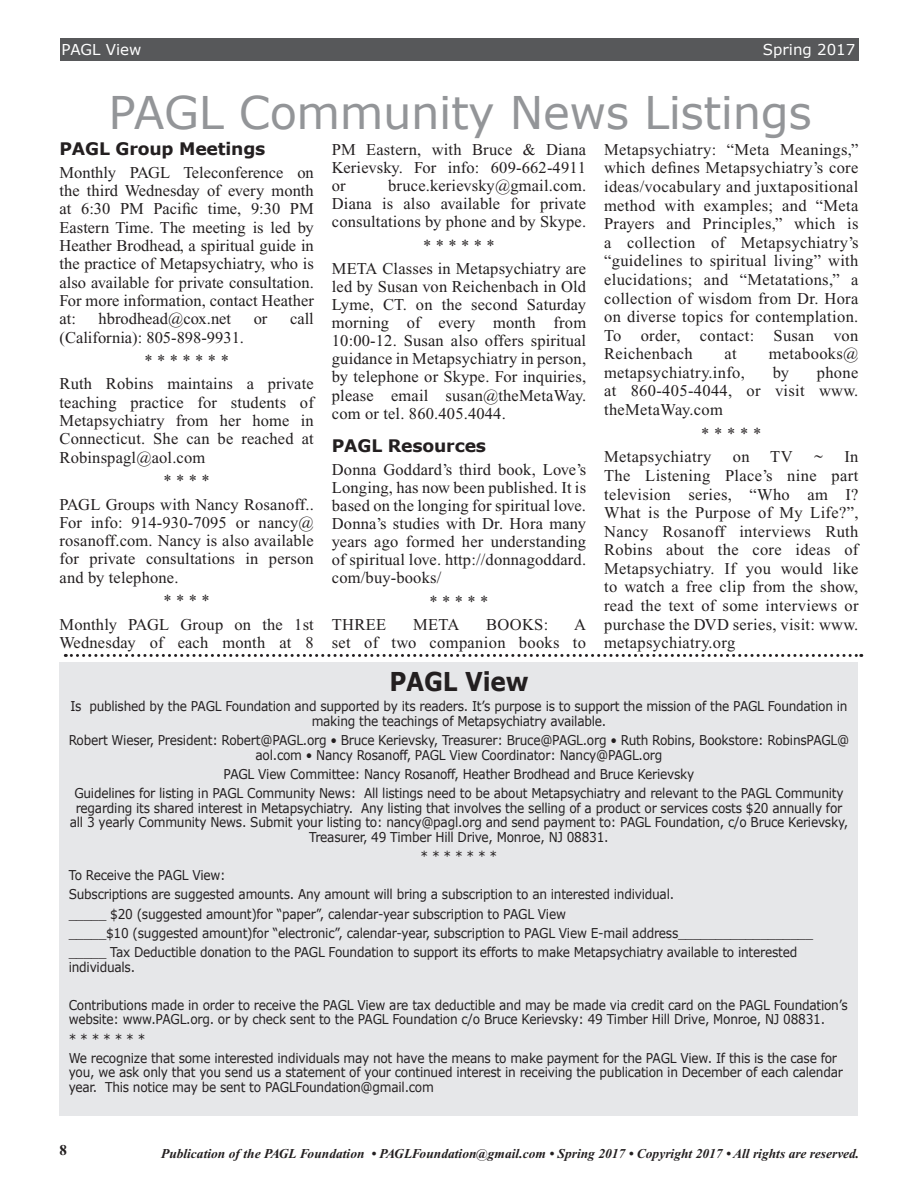
<style>
.page{position:relative;width:918px;height:1188px;background:#fff}
.page>*{position:absolute;margin:0;border:0;box-sizing:border-box;transform-origin:0 0}
.t1{font:45px "Verdana";letter-spacing:-.01em;color:#939598}
.t2{font:700 25.95px "Verdana";letter-spacing:-.01em;color:#231f20;scale:.9 1}
.t3{font:700 17.25px "Verdana";letter-spacing:-.01em;color:#231f20}
.t4{font:16.5px/18.6px "Times New Roman";letter-spacing:.01em;color:#231f20;text-align:justify}
.t5{font:15px "Verdana";color:#fff}
.t6{font:700 15px "Times New Roman";color:#231f20}
.t7{font:13.5px/14.5px "Verdana";letter-spacing:-.02em;color:#231f20;text-align:center;scale:.9 1}
.t8{font:italic 700 13.5px "Times New Roman";color:#231f20}
</style>
<div class="page">
<div style="left:60px;top:38px;width:798px;height:23px;background:#57585a"></div>
<div style="left:60px;top:662px;width:798px;height:454px;background:#e6e7e9"></div>
<svg style="left:65px;top:654px;width:797px;height:3px"></svg>
<p class="t5" style="left:62px;top:40px;width:81px">PAGL View</p>
<p class="t5" style="left:763px;top:40px;width:94px">Spring 2017</p>
<h1 class="t1" style="left:108px;top:84px;width:705px">PAGL Community News Listings</h1>
<p class="t3" style="left:60px;top:138px;width:208px">PAGL Group Meetings</p>
<p class="t4" style="left:60px;top:163px;width:256px">Monthly PAGL Teleconference on the third Wednesday of every month at 6:30 PM Pacific time, 9:30 PM Eastern Time. The meeting is led by Heather Brodhead, a spiritual guide in the practice of Metapsychiatry, who is also available for private consultation.<br>For more information, contact Heather at:</p>
<p class="t4" style="left:99px;top:310px;width:134px">hbrodhead@cox.net</p>
<p class="t4" style="left:254px;top:310px;width:15px">or</p>
<p class="t4" style="left:290px;top:310px;width:25px">call</p>
<p class="t4" style="left:60px;top:328px;width:186px">(California): 805-898-9931.</p>
<p class="t4" style="left:144px;top:351px;width:86px">* * * * * * *</p>
<p class="t4" style="left:60px;top:375px;width:256px">Ruth Robins maintains a private</p>
<p class="t4" style="left:60px;top:393px;width:256px">teaching practice for students of Metapsychiatry from her home in Connecticut. She can be reached at Robinspagl@aol.com</p>
<p class="t4" style="left:60px;top:469px;width:256px;line-height:23.4px;text-align:center">* * * *<br>PAGL Groups with Nancy Rosanoff..</p>
<p class="t4" style="left:60px;top:513px;width:256px">For info: 914-930-7095 or nancy@ rosanoff.com. Nancy is also available for private consultations in person and by telephone.</p>
<p class="t4" style="left:60px;top:589px;width:256px;line-height:23.4px;text-align:center">* * * *<br>Monthly PAGL Group on the 1st</p>
<p class="t4" style="left:60px;top:633px;width:256px">Wednesday of each month at 8</p>
<p class="t4" style="left:332px;top:140px;width:256px;line-height:18.1px">PM Eastern, with Bruce &amp; Diana Kerievsky. For info: 609-662-4911 or</p>
<p class="t4" style="left:332px;top:177px;width:256px;line-height:18.1px;text-indent:56px">bruce.kerievsky@gmail.com.<br>Diana is also available for private consultations by phone and by Skype.</p>
<p class="t4" style="left:332px;top:233px;width:256px;line-height:23.2px;text-align:center">* * * * * *<br>META Classes in Metapsychiatry are</p>
<p class="t4" style="left:332px;top:277px;width:256px;line-height:18.1px">led by Susan von Reichenbach in Old Lyme, CT. on the second Saturday morning of every month from 10:00-12. Susan also offers spiritual guidance in Metapsychiatry in person, by telephone or Skype. For inquiries, please email susan@theMetaWay. com or tel. 860.405.4044.</p>
<p class="t3" style="left:332px;top:435px;width:156px">PAGL Resources</p>
<p class="t4" style="left:332px;top:460px;width:256px;line-height:18.1px">Donna Goddard’s third book, Love’s Longing, has now been published. It is based on the longing for spiritual love.<br>Donna’s studies with Dr. Hora many years ago formed her understanding of spiritual love. http://donnagoddard. com/buy-books/</p>
<p class="t4" style="left:429px;top:592px;width:61px">* * * * *</p>
<p class="t4" style="left:332px;top:615px;width:56px">THREE</p>
<p class="t4" style="left:413px;top:615px;width:48px">META</p>
<p class="t4" style="left:486px;top:615px;width:64px">BOOKS:</p>
<p class="t4" style="left:332px;top:615px;width:256px;line-height:18.1px;text-align:right">A<br>set of two companion books to</p>
<p class="t4" style="left:604px;top:140px;width:256px">Metapsychiatry: “Meta Meanings,” which defines Metapsychiatry’s core ideas/vocabulary and juxtapositional method with examples; and “Meta Prayers and Principles,” which is a collection of Metapsychiatry’s “guidelines to spiritual living” with elucidations; and “Metatations,” a collection of wisdom from Dr. Hora on diverse topics for contemplation.<br>To order, contact: Susan von Reichenbach</p>
<p class="t4" style="left:725px;top:345px;width:14px">at</p>
<p class="t4" style="left:769px;top:345px;width:91px">metabooks@</p>
<p class="t4" style="left:604px;top:363px;width:142px">metapsychiatry.info,</p>
<p class="t4" style="left:773px;top:363px;width:18px">by</p>
<p class="t4" style="left:604px;top:363px;width:256px;text-indent:213px">phone at 860-405-4044, or visit www. theMetaWay.com</p>
<p class="t4" style="left:604px;top:421px;width:159px;line-height:23.7px;text-indent:97px">* * * * *<br>Metapsychiatry</p>
<p class="t4" style="left:604px;top:448px;width:256px;text-indent:240px">In The Listening Place’s nine part television series, “Who am I?<br>What is the Purpose of My Life?”, Nancy Rosanoff interviews Ruth Robins about the core ideas of Metapsychiatry. If you would like to watch a free clip from the show, read the text of some interviews or purchase the DVD series, visit: www. metapsychiatry.org</p>
<p class="t4" style="left:733px;top:448px;width:61px">on TV</p>
<p class="t4" style="left:814px;top:448px;width:10px">~</p>
<h2 class="t2" style="left:389px;top:665px;width:156px">PAGL View</h2>
<p class="t7" style="left:70px;top:699px;width:865px">Is published by the PAGL Foundation and supported by its readers. It’s purpose is to support the mission of the PAGL Foundation in making the teachings of Metapsychiatry available.</p>
<p class="t7" style="left:69px;top:733px;width:869px">Robert Wieser, President: Robert@PAGL.org • Bruce Kerievsky, Treasurer: Bruce@PAGL.org • Ruth Robins, Bookstore: RobinsPAGL@ aol.com • Nancy Rosanoff, PAGL View Coordinator: Nancy@PAGL.org</p>
<p class="t7" style="left:74px;top:764px;width:856px;line-height:19.2px">PAGL View Committee: Nancy Rosanoff, Heather Brodhead and Bruce Kerievsky<br>Guidelines for listing in PAGL Community News: All listings need to be about Metapsychiatry and relevant to the PAGL Community</p>
<p class="t7" style="left:70px;top:800px;width:866px">regarding its shared interest in Metapsychiatry. Any listing that involves the selling of a product or services costs $20 annually for all 3 yearly Community News. Submit your listing to: nancy@pagl.org and send payment to: PAGL Foundation, c/o Bruce Kerievsky,<br>Treasurer, 49 Timber Hill Drive, Monroe, NJ 08831.</p>
<p class="t7" style="left:421px;top:848px;width:87px">* * * * * * *</p>
<p class="t7" style="left:69px;top:865px;width:829px;line-height:19.2px;text-align:left">To Receive the PAGL View:<br>Subscriptions are suggested amounts. Any amount will bring a subscription to an interested individual.<br>_____ $20 (suggested amount)for “paper”, calendar-year subscription to PAGL View<br>_____$10 (suggested amount)for “electronic”, calendar-year, subscription to PAGL View E-mail address__________________ _____ Tax Deductible donation to the PAGL Foundation to support its efforts to make Metapsychiatry available to interested</p>
<p class="t7" style="left:69px;top:959px;width:75px">individuals.</p>
<p class="t7" style="left:69px;top:997px;width:867px;text-align:left">Contributions made in order to receive the PAGL View are tax deductible and may be made via credit card on the PAGL Foundation’s website: www.PAGL.org. or by check sent to the PAGL Foundation c/o Bruce Kerievsky: 49 Timber Hill Drive, Monroe, NJ 08831.</p>
<p class="t7" style="left:69px;top:1029px;width:855px;line-height:19.2px;text-align:left">* * * * * * *<br>We recognize that some interested individuals may not have the means to make payment for the PAGL View. If this is the case for</p>
<p class="t7" style="left:69px;top:1065px;width:862px;text-align:left">you, we ask only that you send us a statement of your continued interest in receiving the publication in December of each calendar year. This notice may be sent to PAGLFoundation@gmail.com</p>
<p class="t6" style="left:60px;top:1142px;width:9px">8</p>
<p class="t8" style="left:161px;top:1146px;width:700px">Publication of the PAGL Foundation • PAGLFoundation@gmail.com • Spring 2017 • Copyright 2017 • All rights are reserved.</p>
</div>
